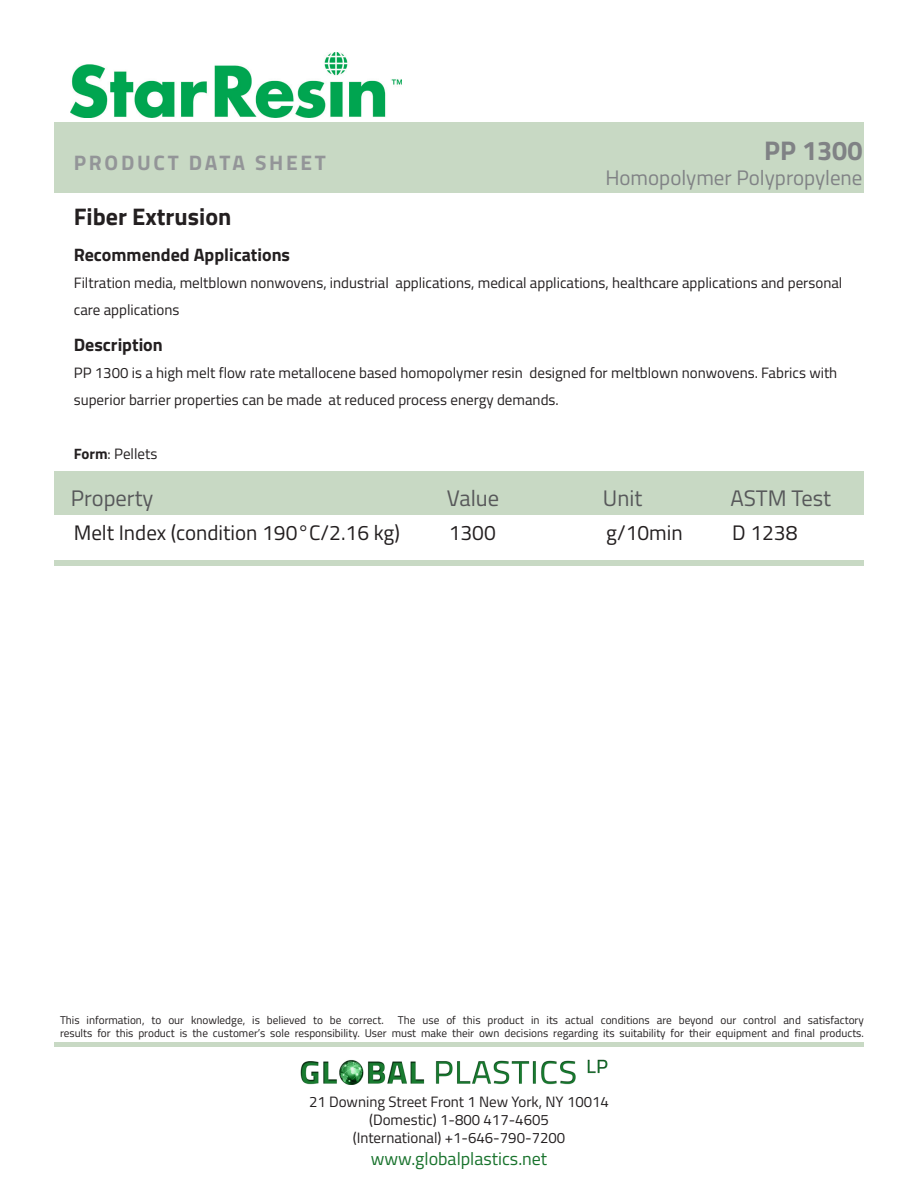
<style>
.page{position:relative;width:918px;height:1188px;background:#fff}
.page>*{position:absolute;margin:0;border:0;box-sizing:border-box;transform-origin:0 0}
.t1{font:700 27px "Titillium Web";color:#808285}
.Disclaimer{font:700 24px "Titillium Web";color:#231f20}
.t2{font:22.5px "Titillium Web";color:#57585a}
.t3{font:21px "Titillium Web";color:#231f20}
.t4{font:21px "Titillium Web";color:#808285}
.t5{font:700 21px "Titillium Web";letter-spacing:.13em;color:#939598}
.Disclaimer-2{font:700 18px "Titillium Web";color:#231f20}
.t6{font:18px "Titillium Web";color:#19732d}
.Disclaimer-3{font:15px/27px "Titillium Web";color:#231f20}
.Disclaimer-4{font:11.25px/13.5px "Titillium Web";color:#231f20}
.s1{font-weight:700}
</style>
<div class="page">
<div style="left:54px;top:471px;width:810px;height:44px;background:#c8d9c4"></div>
<div style="left:54px;top:122px;width:810px;height:71px;background:#c8d9c4"></div>
<img style="left:70px;top:53px;width:332px;height:64px">
<div style="left:54px;top:560px;width:810px;height:6px;background:#c8d9c4"></div>
<div style="left:54px;top:1042px;width:810px;height:5px;background:#c8d9c4"></div>
<img style="left:300px;top:1059px;width:308px;height:25px">
<p class="t5" style="left:74px;top:147px;width:254px">PRODUCT DATA SHEET</p>
<p class="t1" style="left:764px;top:130px;width:100px">PP 1300</p>
<p class="t4" style="left:605px;top:163px;width:259px">Homopolymer Polypropylene</p>
<p class="Disclaimer" style="left:74px;top:198px;width:159px">Fiber Extrusion</p>
<p class="Disclaimer-2" style="left:74px;top:241px;width:218px">Recommended Applications</p>
<p class="Disclaimer-3" style="left:74px;top:268px;width:770px">Filtration media, meltblown nonwovens, industrial applications, medical applications, healthcare applications and personal care applications</p>
<p class="Disclaimer-2" style="left:74px;top:331px;width:91px">Description</p>
<p class="Disclaimer-3" style="left:74px;top:358px;width:765px">PP 1300 is a high melt flow rate metallocene based homopolymer resin designed for meltblown nonwovens. Fabrics with superior barrier properties can be made at reduced process energy demands.</p>
<p class="Disclaimer-3" style="left:74px;top:439px;width:85px"><span class="s1">Form</span>: Pellets</p>
<p class="t2" style="left:71px;top:481px;width:84px">Property</p>
<p class="t2" style="left:447px;top:481px;width:54px">Value</p>
<p class="t2" style="left:603px;top:481px;width:41px">Unit</p>
<p class="t2" style="left:730px;top:481px;width:102px">ASTM Test</p>
<p class="t3" style="left:74px;top:517px;width:328px">Melt Index (condition 190°C/2.16 kg)</p>
<p class="t3" style="left:449px;top:517px;width:49px">1300</p>
<p class="t3" style="left:606px;top:517px;width:78px">g/10min</p>
<p class="t3" style="left:732px;top:517px;width:67px">D 1238</p>
<p class="Disclaimer-4" style="left:60px;top:1013px;width:805px">This information, to our knowledge, is believed to be correct. The use of this product in its actual conditions are beyond our control and satisfactory results for this product is the customer’s sole responsibility. User must make their own decisions regarding its suitability for their equipment and final products.</p>
<p class="Disclaimer-3" style="left:309px;top:1088px;width:301px">21 Downing Street Front 1 New York, NY 10014</p>
<p class="Disclaimer-3" style="left:369px;top:1106px;width:181px">(Domestic) 1-800 417-4605</p>
<p class="Disclaimer-3" style="left:353px;top:1124px;width:214px">(International) +1-646-790-7200</p>
<p class="t6" style="left:371px;top:1146px;width:178px">www.globalplastics.net</p>
</div>
